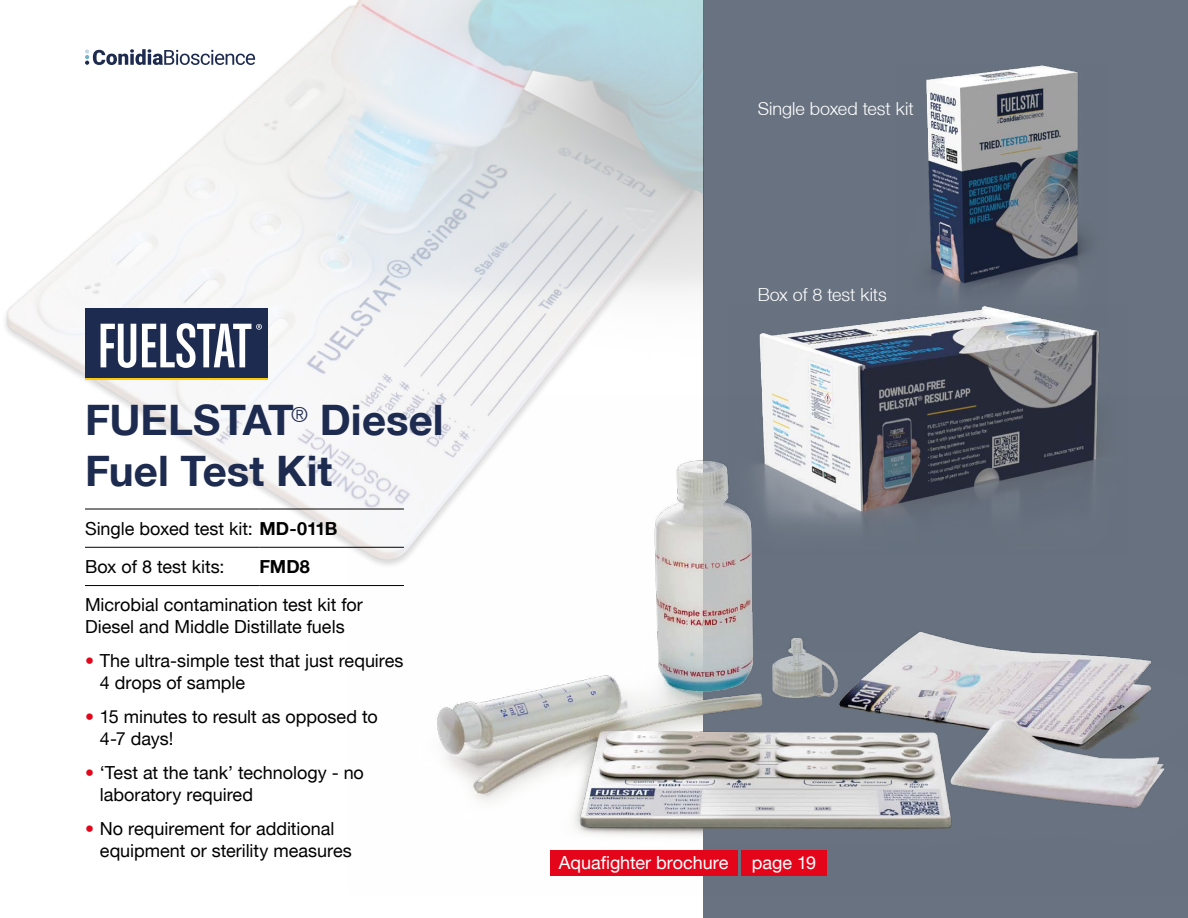
<style>
.page{position:relative;width:1188px;height:918px;background:#fff}
.page>*{position:absolute;margin:0;border:0;box-sizing:border-box;transform-origin:0 0}
.t1{font:700 42px/50.4px "Helvetica Neue LT";color:#1e2b50}
.t2{font:18px/21.6px "Helvetica Neue LT";color:#000}
.t3{font:300 18px "Helvetica Neue LT";color:#fff}
.t4{font:18px "Helvetica Neue LT";letter-spacing:-.005em;color:#fff}
.t5{font:700 18px "Helvetica Neue LT";color:#000}
.s1{font-weight:700}
.s2{color:#e4051b}
</style>
<div class="page">
<div style="left:703px;top:0;width:485px;height:918px;background:#687280"></div>
<img style="left:5px;top:0;width:698px;height:547px">
<img style="left:348px;top:394px;width:817px;height:482px">
<img style="left:926px;top:65px;width:162px;height:230px">
<img style="left:730px;top:306px;width:399px;height:250px">
<div style="left:550px;top:850px;width:187px;height:25px;background:#e4051b"></div>
<div style="left:742px;top:850px;width:85px;height:25px;background:#e4051b"></div>
<svg style="left:85px;top:49px;width:170px;height:16px"></svg>
<div style="left:85px;top:309px;width:183px;height:69px;background:#1e2b50"></div>
<hr style="left:85px;top:378px;width:183px;height:2px;background:#ffcb04">
<svg style="left:101px;top:324px;width:35px;height:44px"></svg>
<svg style="left:142px;top:323px;width:120px;height:45px"></svg>
<hr style="left:85px;top:509px;width:174px;height:1px;background:#000">
<hr style="left:259px;top:509px;width:145px;height:1px;background:#000">
<hr style="left:85px;top:547px;width:174px;height:1px;background:#000">
<hr style="left:259px;top:547px;width:145px;height:1px;background:#000">
<hr style="left:85px;top:585px;width:174px;height:1px;background:#000">
<hr style="left:259px;top:585px;width:145px;height:1px;background:#000">
<h1 class="t1" style="left:85px;top:394px;width:360px">FUELSTAT<sup>®</sup> Diesel<br>Fuel Test Kit</h1>
<p class="t2" style="left:85px;top:509px;width:254px;line-height:38.2px">Single boxed test kit: <span class="s1">MD-011B<br></span>Box of 8 test kits:</p>
<p class="t5" style="left:259px;top:560px;width:52px">FMD8</p>
<p class="t2" style="left:85px;top:594px;width:279px">Microbial contamination test kit for<br>Diesel and Middle Distillate fuels</p>
<p class="t2" style="left:100px;top:650px;width:305px;text-indent:-15px"><span class="s2">•</span> The ultra-simple test that just requires<br>4 drops of sample</p>
<p class="t2" style="left:100px;top:706px;width:279px;text-indent:-15px"><span class="s2">•</span> 15 minutes to result as opposed to<br>4-7 days!</p>
<p class="t2" style="left:100px;top:762px;width:266px;text-indent:-15px"><span class="s2">•</span> ‘Test at the tank’ technology - no laboratory required</p>
<p class="t2" style="left:100px;top:818px;width:254px;text-indent:-15px"><span class="s2">•</span> No requirement for additional equipment or sterility measures</p>
<p class="t3" style="left:758px;top:98px;width:157px">Single boxed test kit</p>
<p class="t3" style="left:758px;top:283px;width:131px">Box of 8 test kits</p>
<p class="t4" style="left:559px;top:851px;width:171px">Aquafighter brochure</p>
<p class="t4" style="left:752px;top:851px;width:66px">page 19</p>
</div>
